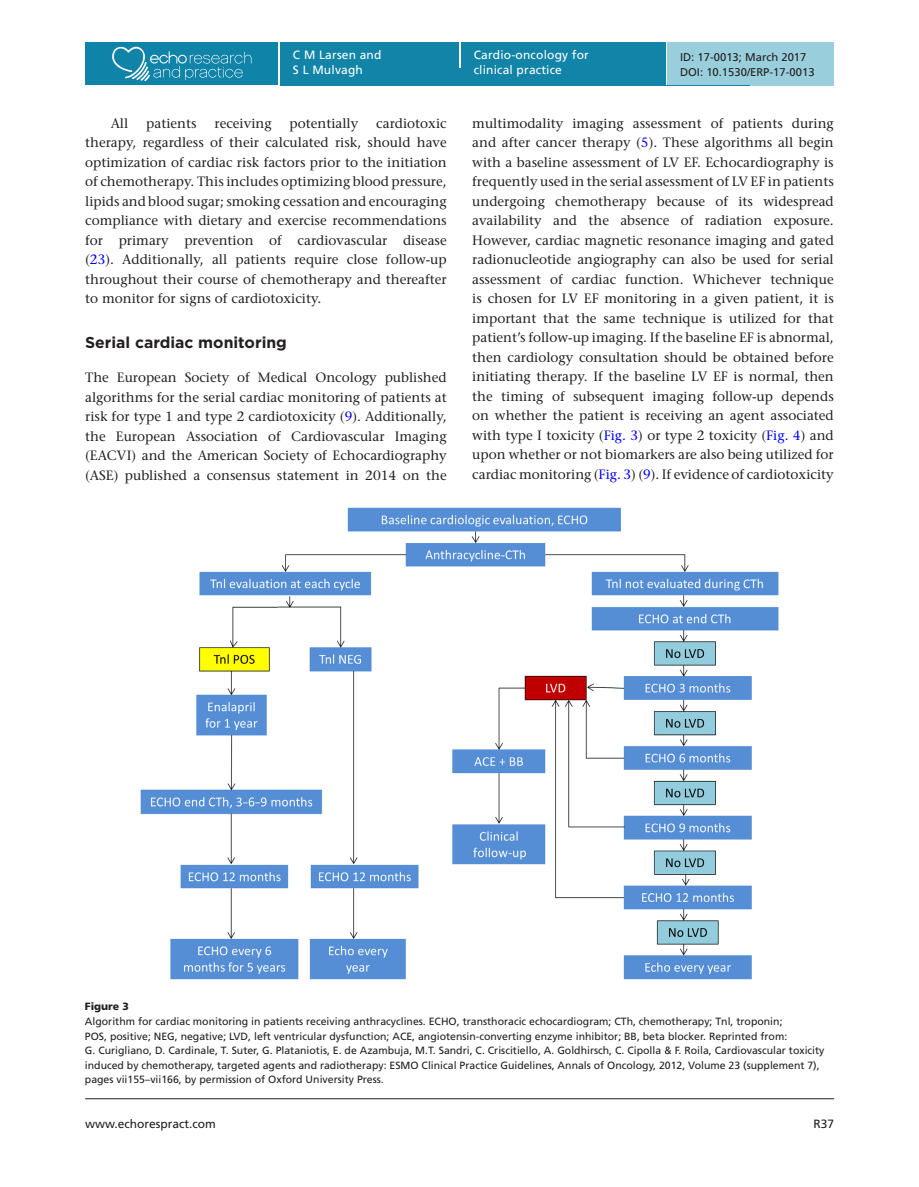
<style>
.page{position:relative;width:919px;height:1187px;background:#fff}
.page>*{position:absolute;margin:0;border:0;box-sizing:border-box;transform-origin:0 0}
.t1{font:700 15.75px "Gotham";color:#231f20}
.TXT{font:500 13.5px/19.5px "Stone Serif Std";color:#231f20;text-align:justify}
.TXI{font:500 13.5px/19.5px "Stone Serif Std";color:#231f20;text-align:justify}
.t2{font:12px/14.7px "Frutiger LT Std";letter-spacing:.015em;color:#fff}
.t3{font:12px "Frutiger LT Std";color:#231f20}
.t4{font:11.25px/14.5px "Frutiger LT Std";color:#231f20}
.FC{font:10.5px/14.7px "Frutiger LT Std";color:#231f20}
.FC-2{font:900 10.5px "Frutiger LT Std";color:#231f20}
.s1{color:#00f}
</style>
<div class="page">
<div style="left:85px;top:43px;width:193px;height:42px;background:#0f83a8"></div>
<svg style="left:112px;top:46px;width:139px;height:36px"></svg>
<div style="left:280px;top:51px;width:553px;height:34px;background:#1184a8"></div>
<div style="left:280px;top:43px;width:179px;height:8px;background:#1184a8"></div>
<hr style="left:459px;top:43px;width:2px;height:25px;background:#fff">
<div style="left:461px;top:43px;width:204px;height:42px;background:#1184a8"></div>
<hr style="left:665px;top:43px;width:2px;height:42px;background:#fff">
<div style="left:667px;top:43px;width:82px;height:42px;background:#99cfdd"></div>
<div style="left:749px;top:68px;width:84px;height:17px;background:#99cfdd"></div>
<div style="left:749px;top:43px;width:84px;height:25px;background:#99cfdd"></div>
<hr style="left:85px;top:1098px;width:749px;height:1px;background:#231f20">
<img style="left:140px;top:507px;width:638px;height:472px">
<p class="t2" style="left:293px;top:48px;width:90px">C M Larsen and<br>S L Mulvagh</p>
<p class="t4" style="left:680px;top:50px;width:136px">ID: 17-0013; March 2017<br>DOI: 10.1530/ERP-17-0013</p>
<p class="t2" style="left:473px;top:48px;width:117px">Cardio-oncology for clinical practice</p>
<p class="TXI" style="left:85px;top:113px;width:363px;text-indent:291px">cardiotoxic therapy, regardless of their calculated risk, should have optimization of cardiac risk factors prior to the initiation of chemotherapy. This includes optimizing blood pressure, lipids and blood sugar; smoking cessation and encouraging compliance with dietary and exercise recommendations for primary prevention of cardiovascular disease (<span class="s1">23</span>). Additionally, all patients require close follow-up throughout their course of chemotherapy and thereafter to monitor for signs of cardiotoxicity.</p>
<h1 class="t1" style="left:85px;top:332px;width:203px">Serial cardiac monitoring</h1>
<p class="TXT" style="left:85px;top:368px;width:363px">The European Society of Medical Oncology published algorithms for the serial cardiac monitoring of patients at risk for type 1 and type 2 cardiotoxicity (<span class="s1">9</span>). Additionally, the European Association of Cardiovascular Imaging (EACVI) and the American Society of Echocardiography (ASE) published a consensus statement in 2014 on the</p>
<p class="TXI" style="left:111px;top:113px;width:19px">All</p>
<p class="TXI" style="left:146px;top:113px;width:52px">patients</p>
<p class="TXI" style="left:214px;top:113px;width:59px">receiving</p>
<p class="TXI" style="left:289px;top:113px;width:70px">potentially</p>
<p class="TXT" style="left:472px;top:113px;width:363px">multimodality imaging assessment of patients during and after cancer therapy (<span class="s1">5</span>). These algorithms all begin with a baseline assessment of LV EF. Echocardiography is frequently used in the serial assessment of LV EF in patients undergoing chemotherapy because of its widespread availability and the absence of radiation exposure.<br>However, cardiac magnetic resonance imaging and gated radionucleotide angiography can also be used for serial assessment of cardiac function. Whichever technique is chosen for LV EF monitoring in a given patient, it is important that the same technique is utilized for that patient’s follow-up imaging. If the baseline EF is abnormal, then cardiology consultation should be obtained before initiating therapy. If the baseline LV EF is normal, then the timing of subsequent imaging follow-up depends on whether the patient is receiving an agent associated with type I toxicity (<span class="s1">Fig. 3</span>) or type 2 toxicity (<span class="s1">Fig. 4</span>) and upon whether or not biomarkers are also being utilized for cardiac monitoring (<span class="s1">Fig. 3</span>) (<span class="s1">9</span>). If evidence of cardiotoxicity</p>
<p class="FC-2" style="left:85px;top:1000px;width:45px">Figure 3</p>
<p class="FC" style="left:85px;top:1013px;width:741px">Algorithm for cardiac monitoring in patients receiving anthracyclines. ECHO, transthoracic echocardiogram; CTh, chemotherapy; Tnl, troponin;<br>POS, positive; NEG, negative; LVD, left ventricular dysfunction; ACE, angiotensin-converting enzyme inhibitor; BB, beta blocker. Reprinted from:<br>G. Curigliano, D. Cardinale, T. Suter, G. Plataniotis, E. de Azambuja, M.T. Sandri, C. Criscitiello, A. Goldhirsch, C. Cipolla &amp; F. Roila, Cardiovascular toxicity induced by chemotherapy, targeted agents and radiotherapy: ESMO Clinical Practice Guidelines, Annals of Oncology, 2012, Volume 23 (supplement 7), pages vii155–vii166, by permission of Oxford University Press.</p>
<p class="t3" style="left:85px;top:1117px;width:132px">www.echorespract.com</p>
<p class="t3" style="left:813px;top:1117px;width:22px">R37</p>
</div>
